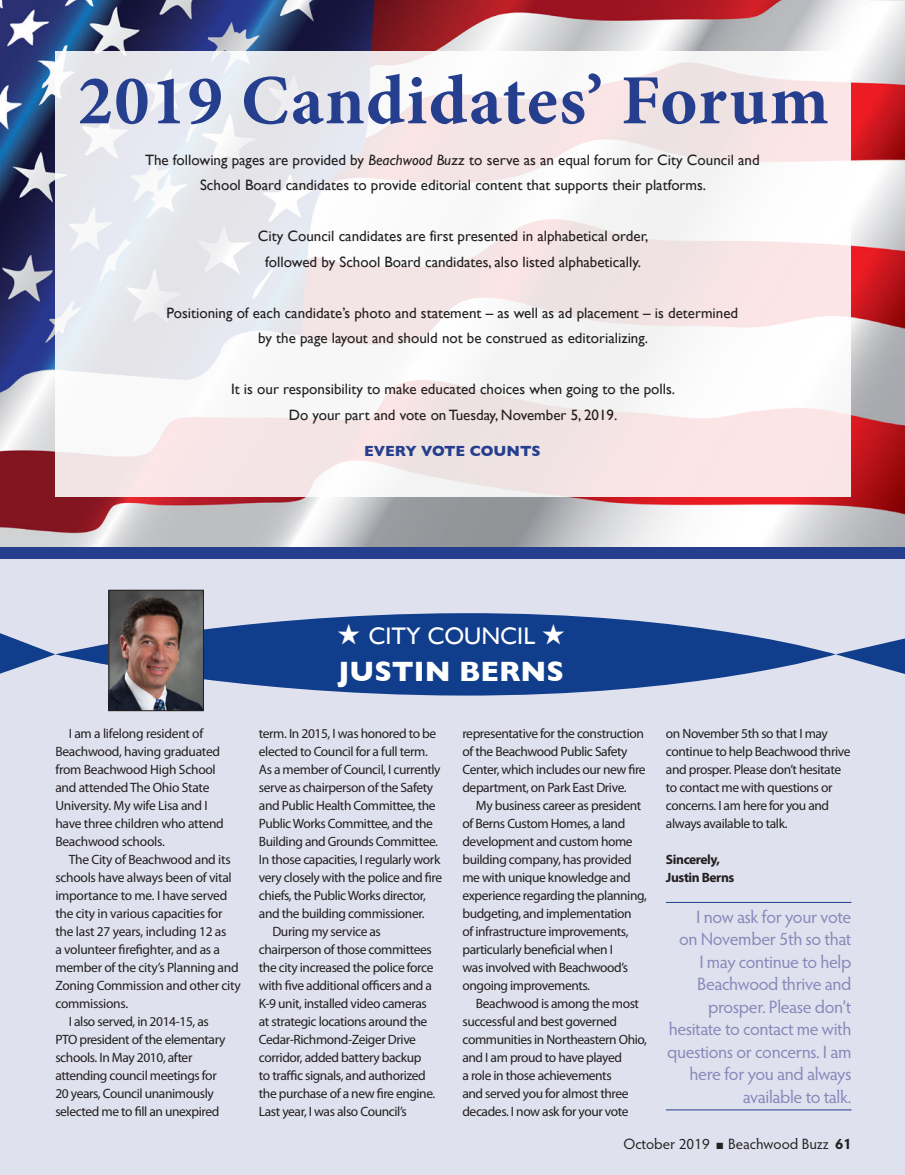
<style>
.page{position:relative;width:905px;height:1175px;background:#fff}
.page>*{position:absolute;margin:0;border:0;box-sizing:border-box;transform-origin:0 0}
.t1{font:700 70.5px "Minion Pro";letter-spacing:.02em;color:#253f8e}
.Main_Header{font:700 28.5px "Gill Sans";color:#fff}
.Main_Header-2{font:24px "Gill Sans";color:#fff}
.Callout{font:18px/22.5px "Hypatia Sans Pro";letter-spacing:-.025em;color:#8688ba;text-align:right}
.Standard_Paragraph_S{font:15px/25.5px "Gill Sans";color:#231f20;text-align:center}
.t2{font:15px "Hypatia Sans Pro";color:#231f20}
.Standard_Paragraph_S-2{font:700 15px "Gill Sans";color:#253f8e}
.Text_Indent{font:13.5px/18px "Myriad Pro";letter-spacing:-.03em;color:#231f20}
.Text_No_Indent{font:700 13.5px "Myriad Pro";letter-spacing:-.03em;color:#231f20}
.s1{font-style:italic}
.s2{font-weight:700}
</style>
<div class="page">
<div style="left:0;top:0;width:904px;height:1174px;background:#e0e1ee"></div>
<svg style="left:0;top:612px;width:904px;height:84px;fill:#103d8c"></svg>
<img style="left:111px;top:592px;width:91px;height:117px">
<div style="left:109px;top:590px;width:95px;height:121px;border:1px solid #231f20"></div>
<img style="left:0;top:0;width:904px;height:547px">
<svg style="left:55px;top:52px;width:796px;height:445px"></svg>
<div style="left:0;top:547px;width:904px;height:11px;background:#253f8e"></div>
<hr style="left:666px;top:902px;width:185px;height:1px;background:#253f8e">
<hr style="left:666px;top:1109px;width:185px;height:1px;background:#253f8e">
<p class="t1" style="left:78px;top:51px;width:752px">2019 Candidates’ Forum</p>
<p class="Standard_Paragraph_S" style="left:145px;top:147px;width:616px">The following pages are provided by <span class="s1">Beachwood Buzz</span> to serve as an equal forum for City Council and<br>School Board candidates to provide editorial content that supports their platforms.</p>
<p class="Standard_Paragraph_S" style="left:258px;top:223px;width:392px">City Council candidates are first presented in alphabetical order,</p>
<p class="Standard_Paragraph_S" style="left:265px;top:249px;width:377px">followed by School Board candidates, also listed alphabetically.</p>
<p class="Standard_Paragraph_S" style="left:167px;top:300px;width:573px">Positioning of each candidate’s photo and statement – as well as ad placement – is determined by the page layout and should not be construed as editorializing.</p>
<p class="Standard_Paragraph_S" style="left:231px;top:376px;width:445px">It is our responsibility to make educated choices when going to the polls.<br>Do your part and vote on Tuesday, November 5, 2019.</p>
<p class="Standard_Paragraph_S-2" style="left:364px;top:439px;width:178px">EVERY VOTE COUNTS</p>
<p class="Text_Indent" style="left:55px;top:725px;width:170px;text-indent:14px">I am a lifelong resident of<br>Beachwood, having graduated from Beachwood High School and attended The Ohio State<br>University. My wife Lisa and I have three children who attend<br>Beachwood schools.</p>
<p class="Text_Indent" style="left:55px;top:851px;width:187px;text-indent:14px">The City of Beachwood and its schools have always been of vital importance to me. I have served the city in various capacities for the last 27 years, including 12 as<br>a volunteer firefighter, and as a member of the city’s Planning and<br>Zoning Commission and other city commissions.</p>
<p class="Text_Indent" style="left:55px;top:1013px;width:171px;text-indent:14px">I also served, in 2014-15, as<br>PTO president of the elementary schools. In May 2010, after attending council meetings for<br>20 years, Council unanimously selected me to fill an unexpired</p>
<p class="Main_Header-2" style="left:337px;top:621px;width:230px">★ CITY COUNCIL ★</p>
<p class="Main_Header" style="left:338px;top:649px;width:227px">JUSTIN BERNS</p>
<p class="Text_Indent" style="left:259px;top:725px;width:185px">term. In 2015, I was honored to be elected to Council for a full term.<br>As a member of Council, I currently serve as chairperson of the Safety and Public Health Committee, the Public Works Committee, and the Building and Grounds Committee.<br>In those capacities, I regularly work very closely with the police and fire chiefs, the Public Works director, and the building commissioner.</p>
<p class="Text_Indent" style="left:259px;top:923px;width:178px;text-indent:14px">During my service as chairperson of those committees the city increased the police force with five additional officers and a<br>K-9 unit, installed video cameras at strategic locations around the<br>Cedar-Richmond-Zeiger Drive corridor, added battery backup to traffic signals, and authorized the purchase of a new fire engine.<br>Last year, I was also Council’s</p>
<p class="Text_Indent" style="left:462px;top:725px;width:185px">representative for the construction of the Beachwood Public Safety Center, which includes our new fire department, on Park East Drive.</p>
<p class="Text_Indent" style="left:462px;top:797px;width:186px;text-indent:14px">My business career as president of Berns Custom Homes, a land development and custom home building company, has provided me with unique knowledge and experience regarding the planning, budgeting, and implementation<br>of infrastructure improvements, particularly beneficial when I<br>was involved with Beachwood’s ongoing improvements.</p>
<p class="Text_Indent" style="left:462px;top:994px;width:186px;text-indent:14px">Beachwood is among the most successful and best governed communities in Northeastern Ohio, and I am proud to have played<br>a role in those achievements<br>and served you for almost three decades. I now ask for your vote</p>
<p class="Text_Indent" style="left:666px;top:725px;width:186px">on November 5th so that I may continue to help Beachwood thrive and prosper. Please don’t hesitate to contact me with questions or concerns. I am here for you and always available to talk.</p>
<p class="Text_No_Indent" style="left:666px;top:852px;width:56px">Sincerely,</p>
<p class="Text_No_Indent" style="left:666px;top:870px;width:70px">Justin Berns</p>
<p class="Callout" style="left:667px;top:905px;width:186px">I now ask for your vote<br>on November 5th so that<br>I may continue to help<br>Beachwood thrive and prosper. Please don’t hesitate to contact me with questions or concerns. I am here for you and always available to talk.</p>
<p class="t2" style="left:623px;top:1133px;width:230px">October 2019 ■ Beachwood Buzz <span class="s2">61</span></p>
</div>
